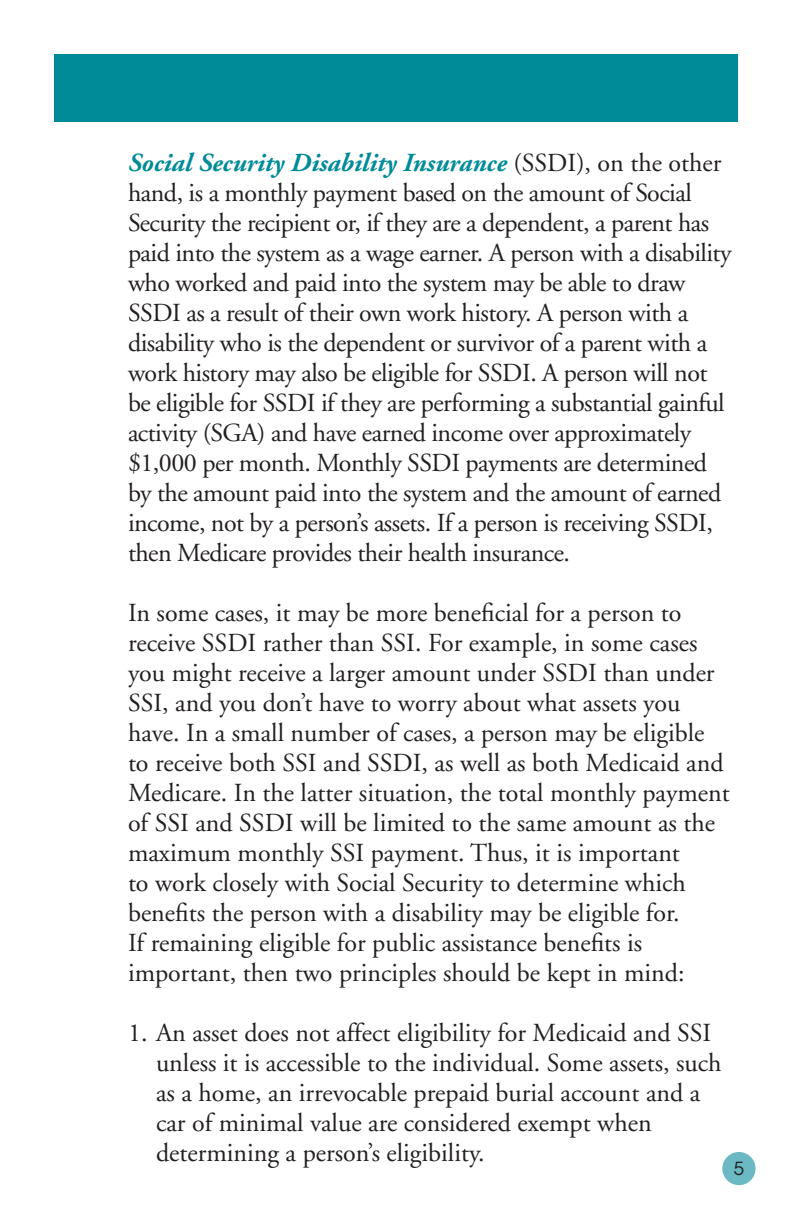
<style>
.page{position:relative;width:792px;height:1224px;background:#fff}
.page>*{position:absolute;margin:0;border:0;box-sizing:border-box;transform-origin:0 0}
.t1{font:26px/30px "Adobe Garamond";color:#231f20}
.t2{font:26px/30px "Adobe Garamond";letter-spacing:-.02em;color:#231f20}
.t3{font:18px "ITC Avant Garde Std";color:#231f20}
.s1{font-weight:700;font-style:italic;color:#008b98}
</style>
<div class="page">
<div style="left:722px;top:1152px;width:34px;height:33px;background:#6ab9c3;border-radius:50%"></div>
<div style="left:54px;top:54px;width:684px;height:68px;background:#008b98"></div>
<p class="t2" style="left:128px;top:148px;width:605px"><span class="s1">Social Security Disability Insurance</span> (SSDI), on the other hand, is a monthly payment based on the amount of Social Security the recipient or, if they are a dependent, a parent has paid into the system as a wage earner. A person with a disability who worked and paid into the system may be able to draw SSDI as a result of their own work history. A person with a disability who is the dependent or survivor of a parent with a work history may also be eligible for SSDI. A person will not be eligible for SSDI if they are performing a substantial gainful activity (SGA) and have earned income over approximately $1,000 per month. Monthly SSDI payments are determined by the amount paid into the system and the amount of earned income, not by a person’s assets. If a person is receiving SSDI, then Medicare provides their health insurance.</p>
<p class="t1" style="left:128px;top:598px;width:603px">In some cases, it may be more beneficial for a person to receive SSDI rather than SSI. For example, in some cases you might receive a larger amount under SSDI than under SSI, and you don’t have to worry about what assets you have. In a small number of cases, a person may be eligible to receive both SSI and SSDI, as well as both Medicaid and Medicare. In the latter situation, the total monthly payment of SSI and SSDI will be limited to the same amount as the maximum monthly SSI payment. Thus, it is important<br>to work closely with Social Security to determine which benefits the person with a disability may be eligible for.</p>
<p class="t1" style="left:128px;top:928px;width:558px">If remaining eligible for public assistance benefits is important, then two principles should be kept in mind:</p>
<p class="t1" style="left:156px;top:1018px;width:567px;text-indent:-28px">1. An asset does not affect eligibility for Medicaid and SSI unless it is accessible to the individual. Some assets, such</p>
<p class="t1" style="left:156px;top:1078px;width:546px">as a home, an irrevocable prepaid burial account and a</p>
<p class="t1" style="left:156px;top:1108px;width:497px">car of minimal value are considered exempt when</p>
<p class="t1" style="left:156px;top:1138px;width:330px">determining a person’s eligibility.</p>
<p class="t3" style="left:734px;top:1158px;width:12px">5</p>
</div>
